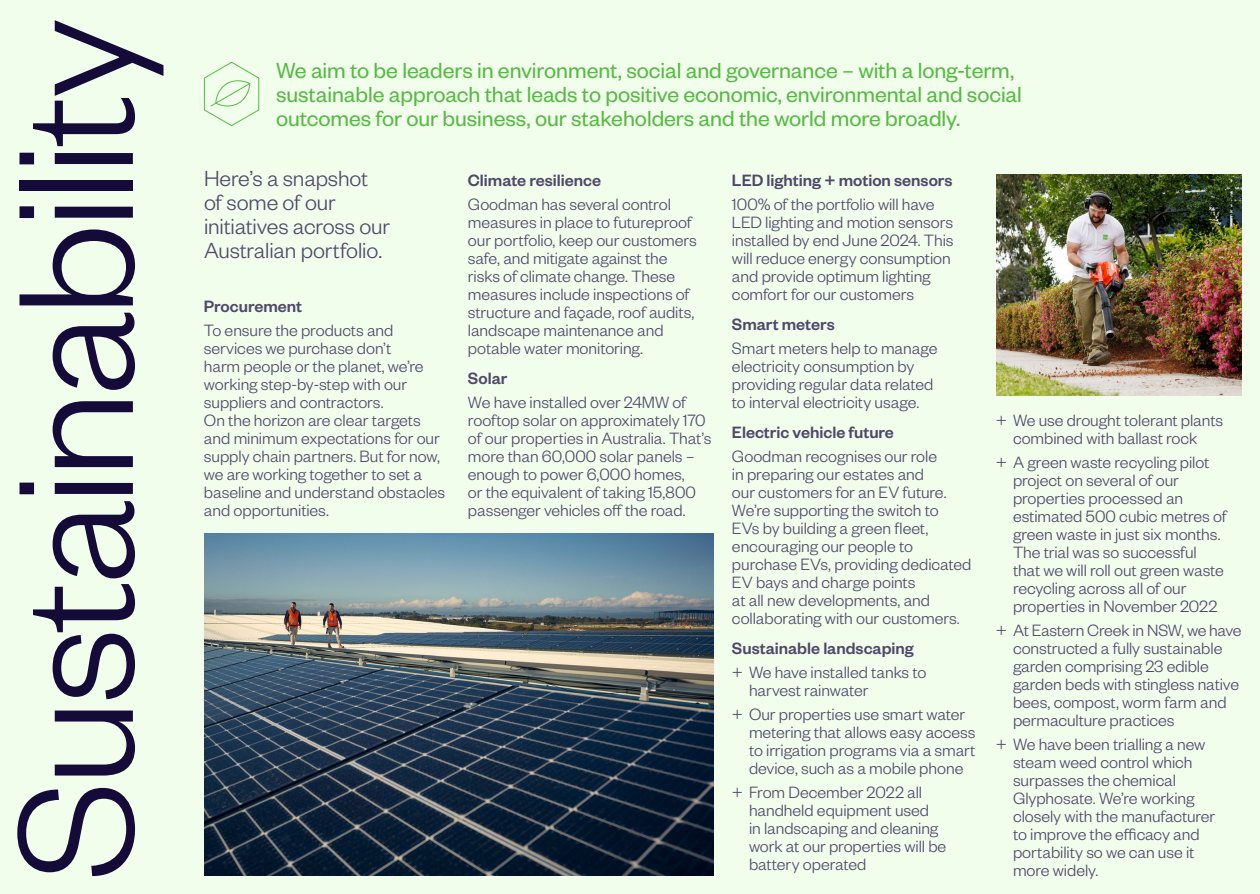
<style>
.page{position:relative;width:1260px;height:894px;background:#f2feec}
.page>*{position:absolute;margin:0;border:0;box-sizing:border-box;transform-origin:0 0}
.t1{font:300 180px "Founders Grotesk";letter-spacing:-.03em;color:#140b39}
.t2{font:24px/24px "Founders Grotesk";letter-spacing:-.005em;color:#58b946}
.t3{font:300 24px/24px "Founders Grotesk";letter-spacing:-.005em;color:#4f486a}
.t4{font:300 18px/18px "Founders Grotesk";letter-spacing:-.005em;color:#4f486a}
.t5{font:500 18px "Founders Grotesk";color:#4f486a}
</style>
<div class="page">
<img style="left:996px;top:174px;width:246px;height:222px">
<img style="left:204px;top:534px;width:510px;height:342px">
<svg style="left:204px;top:61px;width:56px;height:65px"></svg>
<h1 class="t1" style="left:-33px;top:880px;width:863px;rotate:-90deg">Sustainability</h1>
<h2 class="t2" style="left:276px;top:57px;width:747px">We aim to be leaders in environment, social and governance – with a long-term, sustainable approach that leads to positive economic, environmental and social outcomes for our business, our stakeholders and the world more broadly.</h2>
<h2 class="t3" style="left:204px;top:165px;width:188px">Here’s a snapshot of some of our initiatives across our<br>Australian portfolio.</h2>
<p class="t5" style="left:204px;top:295px;width:100px">Procurement</p>
<p class="t4" style="left:204px;top:320px;width:243px">To ensure the products and services we purchase don’t<br>harm people or the planet, we’re working step-by-step with our suppliers and contractors.<br>On the horizon are clear targets and minimum expectations for our supply chain partners. But for now, we are working together to set a baseline and understand obstacles and opportunities.</p>
<p class="t5" style="left:468px;top:169px;width:135px">Climate resilience</p>
<p class="t4" style="left:468px;top:194px;width:230px">Goodman has several control measures in place to futureproof our portfolio, keep our customers safe, and mitigate against the risks of climate change. These measures include inspections of structure and façade, roof audits, landscape maintenance and potable water monitoring.</p>
<p class="t5" style="left:468px;top:367px;width:41px">Solar</p>
<p class="t4" style="left:468px;top:392px;width:245px">We have installed over 24MW of rooftop solar on approximately 170 of our properties in Australia. That’s more than 60,000 solar panels – enough to power 6,000 homes,<br>or the equivalent of taking 15,800 passenger vehicles off the road.</p>
<p class="t5" style="left:732px;top:169px;width:222px">LED lighting + motion sensors</p>
<p class="t4" style="left:732px;top:194px;width:223px">100% of the portfolio will have<br>LED lighting and motion sensors installed by end June 2024. This will reduce energy consumption and provide optimum lighting comfort for our customers</p>
<p class="t5" style="left:732px;top:313px;width:104px">Smart meters</p>
<p class="t4" style="left:732px;top:338px;width:207px">Smart meters help to manage electricity consumption by providing regular data related to interval electricity usage.</p>
<p class="t5" style="left:732px;top:421px;width:163px">Electric vehicle future</p>
<p class="t4" style="left:732px;top:446px;width:241px">Goodman recognises our role<br>in preparing our estates and<br>our customers for an EV future.<br>We’re supporting the switch to<br>EVs by building a green fleet, encouraging our people to purchase EVs, providing dedicated<br>EV bays and charge points<br>at all new developments, and collaborating with our customers.</p>
<p class="t5" style="left:732px;top:637px;width:183px">Sustainable landscaping</p>
<p class="t4" style="left:749px;top:662px;width:179px;text-indent:-17px">+ We have installed tanks to harvest rainwater</p>
<p class="t4" style="left:749px;top:704px;width:228px;text-indent:-17px">+ Our properties use smart water metering that allows easy access to irrigation programs via a smart device, such as a mobile phone</p>
<p class="t4" style="left:749px;top:782px;width:199px;text-indent:-17px">+ From December 2022 all handheld equipment used<br>in landscaping and cleaning work at our properties will be battery operated</p>
<p class="t4" style="left:996px;top:410px;width:229px;text-align:center">+ We use drought tolerant plants combined with ballast rock</p>
<p class="t4" style="left:1013px;top:452px;width:215px;text-indent:-17px">+ A green waste recycling pilot project on several of our properties processed an estimated 500 cubic metres of green waste in just six months.<br>The trial was so successful that we will roll out green waste recycling across all of our properties in November 2022</p>
<p class="t4" style="left:1013px;top:620px;width:230px;text-indent:-17px">+ At Eastern Creek in NSW, we have constructed a fully sustainable garden comprising 23 edible garden beds with stingless native bees, compost, worm farm and permaculture practices</p>
<p class="t4" style="left:1013px;top:734px;width:204px;text-indent:-17px">+ We have been trialling a new steam weed control which surpasses the chemical<br>Glyphosate. We’re working closely with the manufacturer to improve the efficacy and portability so we can use it more widely.</p>
</div>
